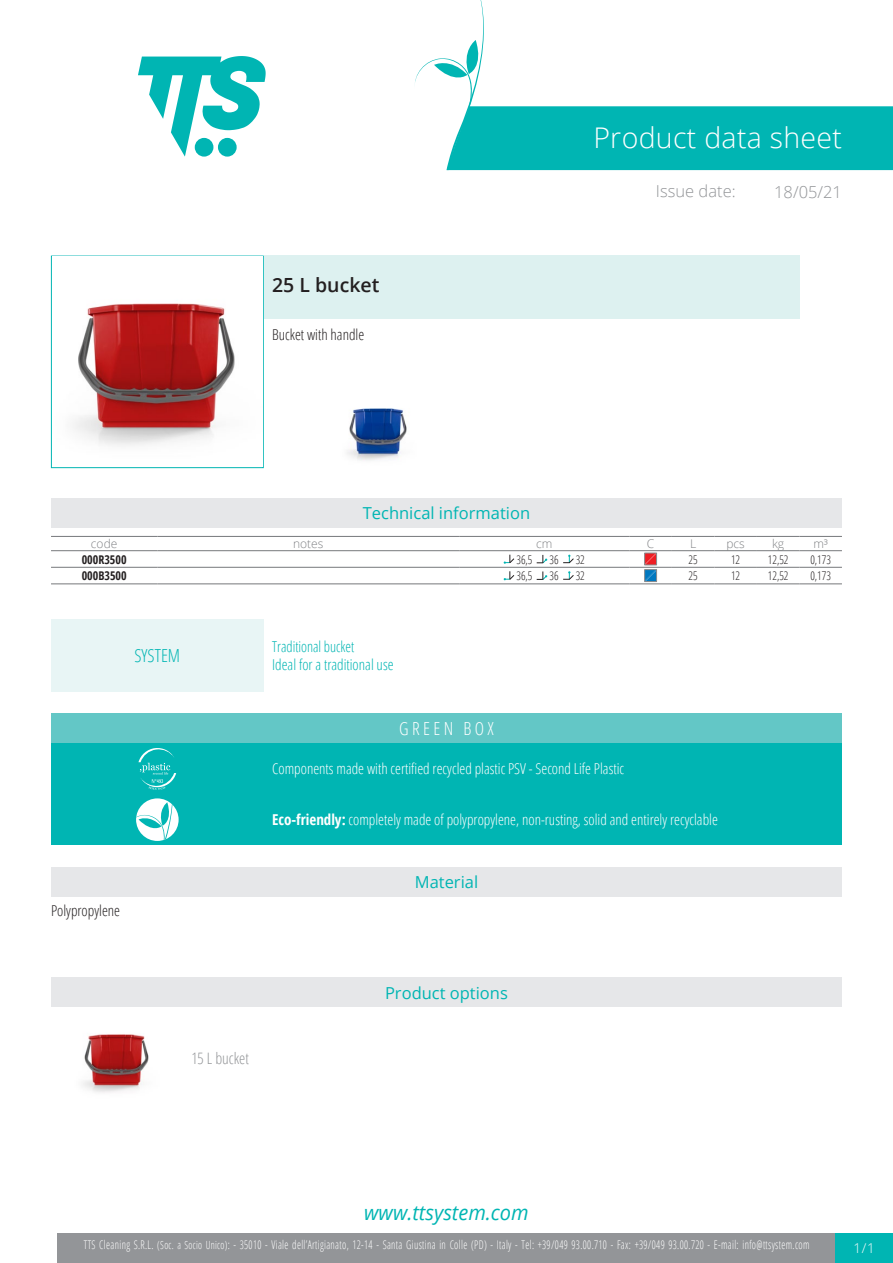
<style>
.page{position:relative;width:893px;height:1263px;background:#fff}
.page>*{position:absolute;margin:0;border:0;box-sizing:border-box;transform-origin:0 0}
.Titolo1{font:300 28.5px "Open Sans";letter-spacing:.01em;color:#fff}
.t1{font:italic 20.85px "Open Sans";color:#00b5b3;scale:.96 1}
.Nome{font:600 19.5px "Open Sans";color:#231f20}
.Titolo6{font:300 18px "Open Sans Condensed";color:#fff}
.Titolo15{font:300 18px "Open Sans Condensed";color:#00b5b3}
.Titolo3{font:16.5px "Open Sans";color:#00b5b3}
.Titolo2{font:300 16.5px "Open Sans";color:#939598}
.Titolo5{font:16.5px "Open Sans";color:#00b5b3}
.Titolo16{font:16.5px "Open Sans";color:#00b5b3}
.Nome-2{font:300 15.75px "Open Sans Condensed";color:#939598}
.GreenBoxLista{font:300 15px "Open Sans Condensed";color:#fff}
.GreenBoxPSV{font:300 15px "Open Sans Condensed";color:#fff}
.IdealePer{font:300 15px "Open Sans Condensed";color:#00b5b3}
.DefinizioneSistema{font:300 15px "Open Sans Condensed";color:#00b5b3;scale:.95 1}
.Descrizione{font:300 15px "Open Sans Condensed";color:#231f20}
.Materiale{font:300 15px "Open Sans Condensed";color:#231f20}
.t2{font:300 13.5px "Open Sans";color:#fff}
.t3{font:300 12px "Open Sans Condensed";letter-spacing:.035em;color:#fff;scale:.85 1}
.TabTecnica_Corpo{font:300 12px "Open Sans Condensed";color:#231f20;scale:.95 1}
.TabTecnica_Intestazi{font:300 12px "Open Sans";color:#808285}
.TabTecnica_Codice{font:700 12px "Open Sans Condensed";color:#231f20}
.s1{font-weight:700}
.s2{font-size:11.25px}
</style>
<div class="page">
<svg style="left:138px;top:56px;width:128px;height:101px"></svg>
<div style="left:57px;top:1233px;width:779px;height:30px;background:#939598"></div>
<div style="left:836px;top:1233px;width:57px;height:30px;background:#00b5b3"></div>
<svg style="left:415px;top:0;width:478px;height:170px"></svg>
<div style="left:51px;top:256px;width:213px;height:212px;border:1px solid #00b5b3"></div>
<img style="left:52px;top:257px;width:210px;height:210px">
<div style="left:264px;top:256px;width:535px;height:63px;background:#ddf1f0"></div>
<img style="left:347px;top:408px;width:60px;height:53px">
<div style="left:51px;top:498px;width:791px;height:30px;background:#e6e7e9"></div>
<hr style="left:51px;top:536px;width:106px;height:1px;background:#76787b">
<hr style="left:51px;top:550px;width:106px;height:1px;background:#76787b">
<hr style="left:157px;top:536px;width:302px;height:1px;background:#76787b">
<hr style="left:157px;top:550px;width:302px;height:1px;background:#76787b">
<hr style="left:459px;top:536px;width:170px;height:1px;background:#76787b">
<hr style="left:459px;top:550px;width:170px;height:1px;background:#76787b">
<hr style="left:629px;top:536px;width:43px;height:1px;background:#76787b">
<hr style="left:629px;top:550px;width:43px;height:1px;background:#76787b">
<hr style="left:672px;top:536px;width:42px;height:1px;background:#76787b">
<hr style="left:672px;top:550px;width:42px;height:1px;background:#76787b">
<hr style="left:714px;top:536px;width:43px;height:1px;background:#76787b">
<hr style="left:714px;top:550px;width:43px;height:1px;background:#76787b">
<hr style="left:757px;top:536px;width:42px;height:1px;background:#76787b">
<hr style="left:757px;top:550px;width:42px;height:1px;background:#76787b">
<hr style="left:799px;top:536px;width:43px;height:1px;background:#76787b">
<hr style="left:799px;top:550px;width:43px;height:1px;background:#76787b">
<hr style="left:51px;top:567px;width:106px;height:1px;background:#76787b">
<hr style="left:51px;top:584px;width:106px;height:1px;background:#76787b">
<hr style="left:157px;top:567px;width:302px;height:1px;background:#76787b">
<hr style="left:157px;top:584px;width:302px;height:1px;background:#76787b">
<hr style="left:459px;top:567px;width:170px;height:1px;background:#76787b">
<hr style="left:459px;top:584px;width:170px;height:1px;background:#76787b">
<hr style="left:629px;top:567px;width:43px;height:1px;background:#76787b">
<hr style="left:629px;top:584px;width:43px;height:1px;background:#76787b">
<hr style="left:672px;top:567px;width:42px;height:1px;background:#76787b">
<hr style="left:672px;top:584px;width:42px;height:1px;background:#76787b">
<hr style="left:714px;top:567px;width:43px;height:1px;background:#76787b">
<hr style="left:714px;top:584px;width:43px;height:1px;background:#76787b">
<hr style="left:757px;top:567px;width:42px;height:1px;background:#76787b">
<hr style="left:757px;top:584px;width:42px;height:1px;background:#76787b">
<hr style="left:799px;top:567px;width:43px;height:1px;background:#76787b">
<hr style="left:799px;top:584px;width:43px;height:1px;background:#76787b">
<svg style="left:504px;top:555px;width:10px;height:9px"></svg>
<svg style="left:537px;top:555px;width:10px;height:8px"></svg>
<svg style="left:563px;top:555px;width:11px;height:8px"></svg>
<svg style="left:504px;top:571px;width:10px;height:9px"></svg>
<svg style="left:537px;top:571px;width:10px;height:9px"></svg>
<svg style="left:563px;top:571px;width:11px;height:9px"></svg>
<svg style="left:645px;top:553px;width:12px;height:27px"></svg>
<div style="left:645px;top:569px;width:12px;height:13px;border:1px solid #87898c"></div>
<div style="left:51px;top:619px;width:213px;height:72px;background:#e8f5f5"></div>
<div style="left:51px;top:713px;width:791px;height:30px;background:#63c7c6"></div>
<div style="left:51px;top:743px;width:213px;height:51px;background:#00b5b3"></div>
<svg style="left:138px;top:748px;width:38px;height:42px"></svg>
<div style="left:264px;top:743px;width:578px;height:51px;background:#00b5b3"></div>
<div style="left:51px;top:794px;width:213px;height:51px;background:#00b5b3"></div>
<svg style="left:136px;top:798px;width:43px;height:43px"></svg>
<div style="left:264px;top:794px;width:578px;height:51px;background:#00b5b3"></div>
<div style="left:51px;top:867px;width:791px;height:29px;background:#e6e7e9"></div>
<div style="left:51px;top:977px;width:791px;height:30px;background:#e6e7e9"></div>
<img style="left:83px;top:1034px;width:66px;height:59px">
<p class="Nome" style="left:272px;top:271px;width:109px">25 L bucket</p>
<p class="Descrizione" style="left:272px;top:324px;width:94px">Bucket with handle</p>
<p class="Titolo1" style="left:593px;top:118px;width:250px">Product data sheet</p>
<p class="Titolo2" style="left:656px;top:180px;width:81px">Issue date:</p>
<h3 class="Titolo2" style="left:774px;top:180px;width:69px">18/05/21</h3>
<p class="Titolo3" style="left:363px;top:502px;width:169px">Technical information</p>
<p class="TabTecnica_Intestazi" style="left:91px;top:535px;width:28px">code</p>
<p class="TabTecnica_Intestazi" style="left:293px;top:535px;width:32px">notes</p>
<p class="TabTecnica_Intestazi" style="left:536px;top:535px;width:18px">cm</p>
<p class="TabTecnica_Intestazi" style="left:647px;top:535px;width:9px">C</p>
<p class="TabTecnica_Intestazi" style="left:690px;top:535px;width:8px">L</p>
<p class="TabTecnica_Intestazi" style="left:726px;top:535px;width:20px">pcs</p>
<p class="TabTecnica_Intestazi" style="left:772px;top:535px;width:14px">kg</p>
<p class="TabTecnica_Intestazi" style="left:813px;top:535px;width:16px">m³</p>
<p class="TabTecnica_Codice" style="left:82px;top:551px;width:46px">000R3500</p>
<p class="TabTecnica_Corpo" style="left:516px;top:551px;width:18px">36,5</p>
<p class="TabTecnica_Corpo" style="left:550px;top:551px;width:11px">36</p>
<p class="TabTecnica_Corpo" style="left:576px;top:551px;width:11px">32</p>
<p class="TabTecnica_Corpo" style="left:689px;top:551px;width:11px">25</p>
<p class="TabTecnica_Corpo" style="left:731px;top:551px;width:11px">12</p>
<p class="TabTecnica_Corpo" style="left:768px;top:551px;width:23px">12,52</p>
<p class="TabTecnica_Corpo" style="left:810px;top:551px;width:23px">0,173</p>
<p class="TabTecnica_Codice" style="left:82px;top:567px;width:46px">000B3500</p>
<p class="TabTecnica_Corpo" style="left:516px;top:568px;width:18px">36,5</p>
<p class="TabTecnica_Corpo" style="left:550px;top:568px;width:11px">36</p>
<p class="TabTecnica_Corpo" style="left:576px;top:568px;width:11px">32</p>
<p class="TabTecnica_Corpo" style="left:689px;top:568px;width:11px">25</p>
<p class="TabTecnica_Corpo" style="left:731px;top:568px;width:11px">12</p>
<p class="TabTecnica_Corpo" style="left:768px;top:568px;width:23px">12,52</p>
<p class="TabTecnica_Corpo" style="left:810px;top:568px;width:23px">0,173</p>
<p class="Titolo15" style="left:134px;top:643px;width:47px">SYSTEM</p>
<p class="Materiale" style="left:51px;top:901px;width:71px">Polypropylene</p>
<p class="DefinizioneSistema" style="left:272px;top:636px;width:88px">Traditional bucket</p>
<p class="IdealePer" style="left:272px;top:654px;width:123px">Ideal for a traditional use</p>
<p class="Titolo6" style="left:399px;top:716px;width:96px">G R E E N B O X</p>
<p class="GreenBoxPSV" style="left:272px;top:758px;width:353px">Components made with certified recycled plastic PSV - Second Life Plastic</p>
<p class="GreenBoxLista" style="left:272px;top:810px;width:447px"><span class="s1">Eco-friendly:</span> completely made of polypropylene, non-rusting, solid and entirely recyclable</p>
<p class="Titolo16" style="left:415px;top:870px;width:65px">Material</p>
<p class="Nome-2" style="left:191px;top:1047px;width:59px">15 L bucket</p>
<p class="Titolo5" style="left:385px;top:981px;width:124px">Product options</p>
<h2 class="t1" style="left:364px;top:1198px;width:173px">www.ttsystem.com</h2>
<p class="t3" style="left:84px;top:1236px;width:855px">TTS Cleaning S.R.L. <span class="s2">(Soc. a Socio Unico)</span>: - 35010 - Viale dell’Artigianato, 12-14 - Santa Giustina in Colle (PD) - Italy - Tel: +39/049 93.00.710 - Fax: +39/049 93.00.720 - E-mail: info@ttsystem.com</p>
<p class="t2" style="left:854px;top:1239px;width:23px">1/1</p>
</div>
